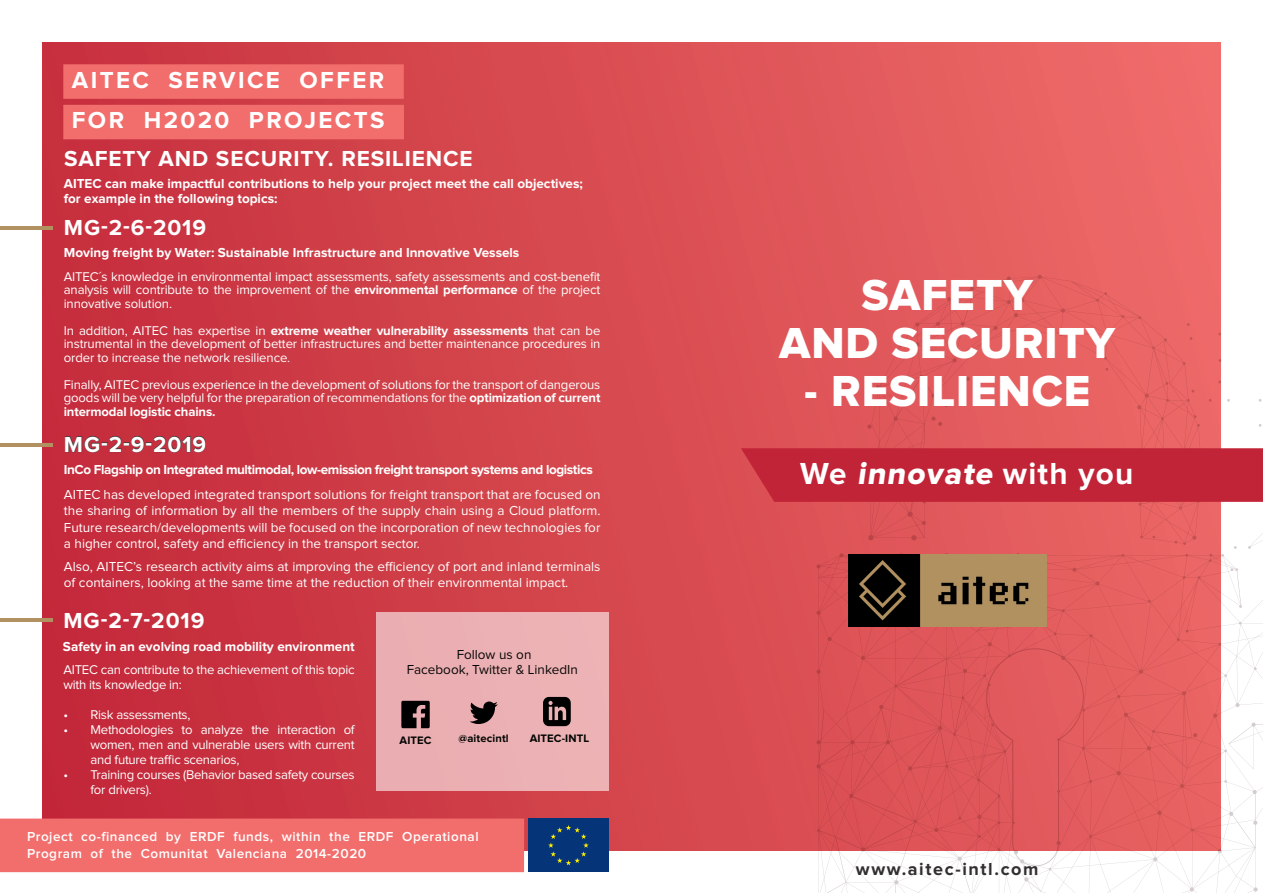
<style>
.page{position:relative;width:1263px;height:893px;background:#fff}
.page>*{position:absolute;margin:0;border:0;box-sizing:border-box;transform-origin:0 0}
.t1{font:45px "Proxima Nova Extrabld";letter-spacing:.02em;color:#fff}
.t2{font:700 31.5px "Proxima Nova";color:#fff}
.t3{font:700 24px/40.5px "Proxima Nova";letter-spacing:.1em;color:#fff}
.t4{font:700 22.5px "Proxima Nova";letter-spacing:.04em;color:#fff}
.t5{font:700 18px "Proxima Nova";letter-spacing:.09em;color:#312f30}
.t6{font:13.5px/16.5px "Proxima Nova";color:#fff;text-align:justify}
.t7{font:700 13.5px "Proxima Nova";color:#fff}
.t8{font:600 13.5px/16.5px "Proxima Nova";letter-spacing:.04em;color:#fff}
.t9{font:700 13.5px "Proxima Nova";letter-spacing:-.03em;color:#fff}
.t10{font:13.5px "Proxima Nova";color:#090706}
.t11{font:13.2px/13.5px "Proxima Nova";letter-spacing:-.02em;color:#fff;text-align:justify}
.t12{font:700 11.25px "Proxima Nova";letter-spacing:.01em;color:#040503}
.s1{font-weight:700}
.s2{font-family:"Proxima Nova Extrabld";font-weight:400}
</style>
<div class="page">
<div style="left:42px;top:43px;width:1178px;height:807px;background:linear-gradient(to right,#c32a39,#ef6d6a)"></div>
<div style="left:376px;top:612px;width:233px;height:178px;background:#ebb0b3"></div>
<svg style="left:741px;top:275px;width:522px;height:618px;background:#dd6b6d"></svg>
<div style="left:0;top:819px;width:524px;height:53px;background:#f26e6d"></div>
<div style="left:63px;top:64px;width:341px;height:35px;background:#f26e6d"></div>
<div style="left:63px;top:105px;width:341px;height:34px;background:#f26e6d"></div>
<div style="left:528px;top:819px;width:81px;height:53px;background:#053479"></div>
<svg style="left:548px;top:825px;width:41px;height:40px"></svg>
<svg style="left:65px;top:436px;width:141px;height:17px;background:#a1323e"></svg>
<hr style="left:0;top:443px;width:52px;height:4px;background:#b19160">
<hr style="left:0;top:618px;width:52px;height:4px;background:#b19160">
<hr style="left:0;top:226px;width:52px;height:4px;background:#b19160">
<svg style="left:469px;top:701px;width:29px;height:23px"></svg>
<svg style="left:401px;top:701px;width:29px;height:27px"></svg>
<svg style="left:543px;top:697px;width:28px;height:29px"></svg>
<p class="t3" style="left:72px;top:60px;width:314px">AITEC SERVICE OFFER<br>FOR H2020 PROJECTS</p>
<p class="t4" style="left:64px;top:148px;width:410px">SAFETY AND SECURITY. RESILIENCE</p>
<p class="t7" style="left:64px;top:177px;width:521px">AITEC can make impactful contributions to help your project meet the call objectives;</p>
<p class="t7" style="left:64px;top:192px;width:215px">for example in the following topics:</p>
<p class="t4" style="left:64px;top:218px;width:144px">MG-2-6-2019</p>
<p class="t7" style="left:64px;top:246px;width:457px">Moving freight by Water: Sustainable Infrastructure and Innovative Vessels</p>
<p class="t11" style="left:64px;top:270px;width:538px">AITEC´s knowledge in environmental impact assessments, safety assessments and cost-benefit analysis will contribute to the improvement of the <span class="s1">environmental performance</span> of the project innovative solution.</p>
<p class="t11" style="left:64px;top:324px;width:538px">In addition, AITEC has expertise in <span class="s1">extreme weather vulnerability assessments</span> that can be instrumental in the development of better infrastructures and better maintenance procedures in order to increase the network resilience.</p>
<p class="t11" style="left:64px;top:378px;width:538px">Finally, AITEC previous experience in the development of solutions for the transport of dangerous goods will be very helpful for the preparation of recommendations for the <span class="s1">optimization of current intermodal logistic chains.</span></p>
<p class="t4" style="left:64px;top:434px;width:144px">MG-2-9-2019</p>
<p class="t9" style="left:64px;top:464px;width:530px">InCo Flagship on Integrated multimodal, low-emission freight transport systems and logistics</p>
<p class="t6" style="left:64px;top:487px;width:538px">AITEC has developed integrated transport solutions for freight transport that are focused on the sharing of information by all the members of the supply chain using a Cloud platform.<br>Future research/developments will be focused on the incorporation of new technologies for a higher control, safety and efficiency in the transport sector.</p>
<p class="t6" style="left:64px;top:559px;width:538px">Also, AITEC’s research activity aims at improving the efficiency of port and inland terminals of containers, looking at the same time at the reduction of their environmental impact.</p>
<p class="t4" style="left:64px;top:611px;width:142px">MG-2-7-2019</p>
<p class="t7" style="left:63px;top:640px;width:293px">Safety in an evolving road mobility environment</p>
<p class="t11" style="left:64px;top:663px;width:293px;line-height:15px">AITEC can contribute to the achievement of this topic with its knowledge in:</p>
<p class="t11" style="left:64px;top:709px;width:128px">• Risk assessments,</p>
<p class="t11" style="left:91px;top:723px;width:266px;line-height:15px;text-indent:-27px">• Methodologies to analyze the interaction of women, men and vulnerable users with current and future traffic scenarios,</p>
<p class="t11" style="left:91px;top:768px;width:266px;line-height:15px;text-indent:-27px">• Training courses (Behavior based safety courses for drivers).</p>
<p class="t10" style="left:457px;top:648px;width:76px">Follow us on</p>
<p class="t10" style="left:407px;top:663px;width:173px">Facebook, Twitter &amp; LinkedIn</p>
<p class="t12" style="left:400px;top:735px;width:33px">AITEC</p>
<p class="t12" style="left:459px;top:733px;width:52px">@aitecintl</p>
<p class="t12" style="left:530px;top:733px;width:61px">AITEC-INTL</p>
<p class="t8" style="left:27px;top:829px;width:453px">Project co-financed by ERDF funds, within the ERDF Operational<br>Program of the Comunitat Valenciana 2014-2020</p>
<p class="t1" style="left:861px;top:269px;width:173px">SAFETY</p>
<p class="t1" style="left:779px;top:317px;width:338px">AND SECURITY</p>
<p class="t1" style="left:804px;top:365px;width:287px">- RESILIENCE</p>
<p class="t2" style="left:800px;top:459px;width:335px">We <span class="s2">innovate</span> w i t h yo u</p>
<p class="t5" style="left:856px;top:860px;width:184px">www.aitec-intl.com</p>
</div>
